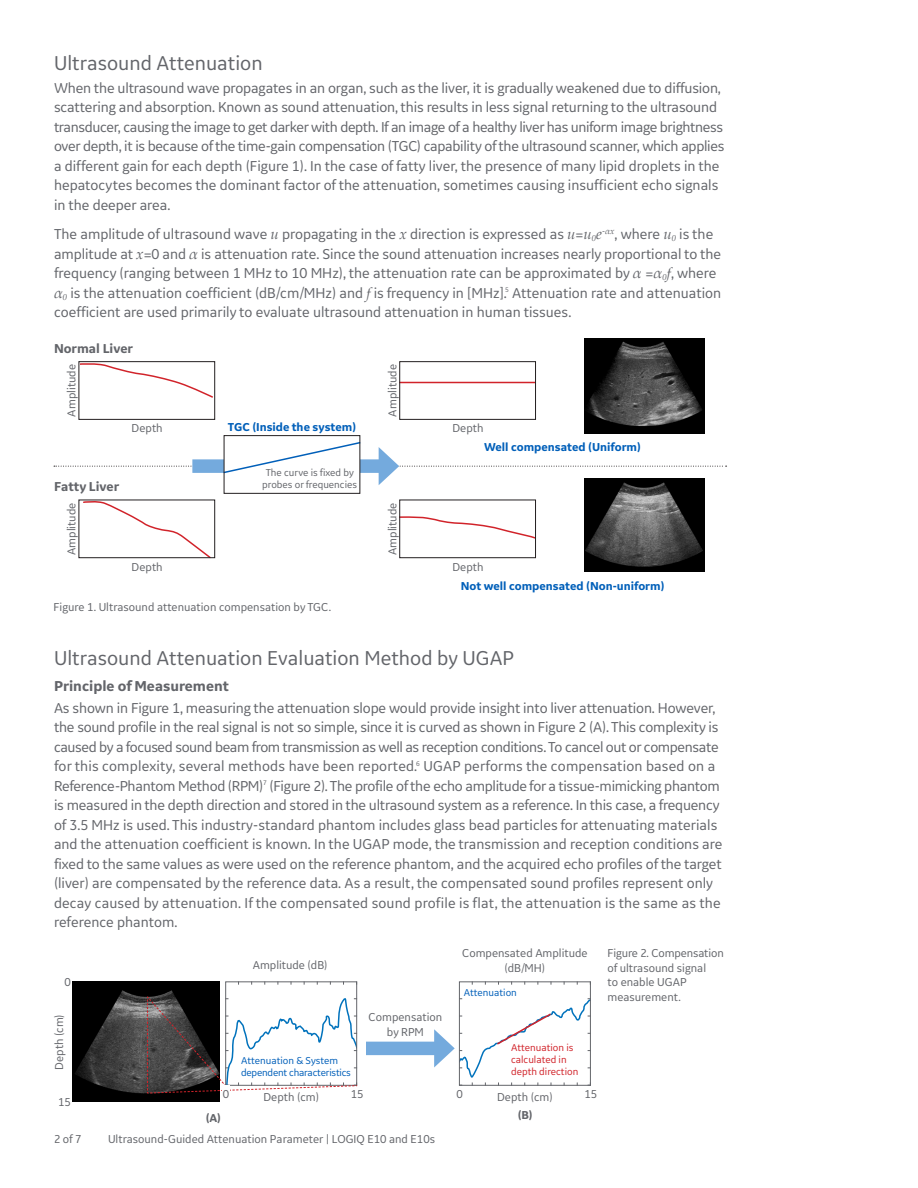
<style>
.page{position:relative;width:918px;height:1188px;background:#fff}
.page>*{position:absolute;margin:0;border:0;box-sizing:border-box;transform-origin:0 0}
.Body{font:21px "GE Inspira Sans";color:#63656a}
._15pt_16-body_subhea{font:21px "GE Inspira Sans";color:#63656a}
.Body-2{font:15px/19.5px "GE Inspira Sans";letter-spacing:-.005em;color:#63656a}
.Body_Header{font:700 15px "GE Inspira Sans";color:#63656a}
.Body-3{font:700 13.5px "GE Inspira Sans";color:#63656a}
.Body-4{font:12px/14.4px "GE Inspira Sans";color:#63656a;text-align:center}
.Body-5{font:700 12px "GE Inspira Sans";color:#005fb9}
.t1{font:700 12px "GE Inspira Sans";color:#63656a}
.Body-6{font:10.5px/12px "GE Inspira Sans";letter-spacing:-.01em;color:#005fb9}
.Body-7{font:10.5px/12px "GE Inspira Sans";color:#d1232a}
.Body-8{font:10.5px/12px "GE Inspira Sans";color:#63656a;text-align:center}
.s1{font-family:"Palatino";font-style:italic}
</style>
<div class="page">
<div style="left:79px;top:361px;width:136px;height:59px;border:1px solid #231f20"></div>
<svg style="left:78px;top:363px;width:136px;height:36px"></svg>
<svg style="left:82px;top:502px;width:129px;height:57px"></svg>
<svg style="left:54px;top:441px;width:673px;height:44px"></svg>
<hr style="left:399px;top:382px;width:137px;height:1px;background:#d1232a">
<svg style="left:401px;top:516px;width:133px;height:23px"></svg>
<div style="left:79px;top:500px;width:136px;height:58px;border:1px solid #231f20"></div>
<div style="left:399px;top:361px;width:137px;height:59px;border:1px solid #231f20"></div>
<div style="left:399px;top:500px;width:137px;height:58px;border:1px solid #231f20"></div>
<div style="left:224px;top:435px;width:136px;height:59px;border:1px solid #231f20"></div>
<img style="left:584px;top:339px;width:120px;height:94px">
<img style="left:584px;top:478px;width:120px;height:93px">
<div style="left:225px;top:981px;width:132px;height:105px;border:1px solid #63656a"></div>
<div style="left:366px;top:1042px;width:76px;height:13px;background:#74aadd"></div>
<div style="left:459px;top:981px;width:132px;height:105px;border:1px solid #63656a"></div>
<svg style="left:434px;top:998px;width:157px;height:88px"></svg>
<img style="left:73px;top:981px;width:147px;height:120px">
<svg style="left:147px;top:995px;width:211px;height:99px"></svg>
<div style="left:222px;top:1086px;width:8px;height:12px;background:#fff"></div>
<p class="_15pt_16-body_subhea" style="left:54px;top:50px;width:210px">Ultrasound Attenuation</p>
<p class="Body-2" style="left:54px;top:78px;width:672px">When the ultrasound wave propagates in an organ, such as the liver, it is gradually weakened due to diffusion, scattering and absorption. Known as sound attenuation, this results in less signal returning to the ultrasound transducer, causing the image to get darker with depth. If an image of a healthy liver has uniform image brightness over depth, it is because of the time-gain compensation (TGC) capability of the ultrasound scanner, which applies a different gain for each depth (Figure 1). In the case of fatty liver, the presence of many lipid droplets in the hepatocytes becomes the dominant factor of the attenuation, sometimes causing insufficient echo signals in the deeper area.</p>
<p class="Body-2" style="left:54px;top:224px;width:669px">The amplitude of ultrasound wave <span class="s1">u</span> propagating in the <span class="s1">x</span> direction is expressed as <span class="s1">u</span>=<span class="s1">u</span><sub>0</sub><span class="s1">e</span><sup>-</sup><sup>αx</sup>, where <span class="s1">u</span><sub>0</sub> is the amplitude at <span class="s1">x</span>=0 and <span class="s1">α</span> is attenuation rate. Since the sound attenuation increases nearly proportional to the frequency (ranging between 1 MHz to 10 MHz), the attenuation rate can be approximated by <span class="s1">α</span> =<span class="s1">α</span><sub>0</sub><span class="s1">f</span>, where <span class="s1">α</span><sub>0</sub> is the attenuation coefficient (dB/cm/MHz) and <span class="s1">f</span> is frequency in [MHz].<sup>5</sup> Attenuation rate and attenuation coefficient are used primarily to evaluate ultrasound attenuation in human tissues.</p>
<p class="Body-3" style="left:54px;top:340px;width:81px">Normal Liver</p>
<p class="Body-4" style="left:64px;top:417px;width:54px;rotate:-90deg">Amplitude</p>
<p class="Body-4" style="left:132px;top:421px;width:33px">Depth</p>
<p class="Body-3" style="left:54px;top:478px;width:67px">Fatty Liver</p>
<p class="Body-4" style="left:64px;top:555px;width:54px;rotate:-90deg">Amplitude</p>
<p class="Body-4" style="left:132px;top:559px;width:33px">Depth</p>
<p class="Body-5" style="left:228px;top:419px;width:130px">TGC (Inside the system)</p>
<p class="Body-8" style="left:262px;top:466px;width:96px">The curve is fixed by probes or frequencies</p>
<p class="Body-4" style="left:385px;top:417px;width:54px;rotate:-90deg">Amplitude</p>
<p class="Body-4" style="left:385px;top:555px;width:54px;rotate:-90deg">Amplitude</p>
<p class="Body-4" style="left:452px;top:421px;width:33px">Depth</p>
<p class="Body-5" style="left:484px;top:440px;width:158px">Well compensated (Uniform)</p>
<p class="Body-4" style="left:452px;top:559px;width:33px">Depth</p>
<p class="Body-5" style="left:461px;top:578px;width:205px">Not well compensated (Non-uniform)</p>
<p class="Body-4" style="left:54px;top:600px;width:279px">Figure 1. Ultrasound attenuation compensation by TGC.</p>
<p class="Body" style="left:54px;top:645px;width:461px">Ultrasound Attenuation Evaluation Method by UGAP</p>
<p class="Body_Header" style="left:54px;top:677px;width:177px">Principle of Measurement</p>
<p class="Body-2" style="left:54px;top:698px;width:670px">As shown in Figure 1, measuring the attenuation slope would provide insight into liver attenuation. However, the sound profile in the real signal is not so simple, since it is curved as shown in Figure 2 (A). This complexity is caused by a focused sound beam from transmission as well as reception conditions. To cancel out or compensate for this complexity, several methods have been reported.<sup>6</sup> UGAP performs the compensation based on a Reference-Phantom Method (RPM)<sup>7</sup> (Figure 2). The profile of the echo amplitude for a tissue-mimicking phantom is measured in the depth direction and stored in the ultrasound system as a reference. In this case, a frequency of 3.5 MHz is used. This industry-standard phantom includes glass bead particles for attenuating materials and the attenuation coefficient is known. In the UGAP mode, the transmission and reception conditions are fixed to the same values as were used on the reference phantom, and the acquired echo profiles of the target (liver) are compensated by the reference data. As a result, the compensated sound profiles represent only decay caused by attenuation. If the compensated sound profile is flat, the attenuation is the same as the reference phantom.</p>
<p class="Body-4" style="left:64px;top:975px;width:8px">0</p>
<p class="Body-4" style="left:52px;top:1070px;width:57px;rotate:-90deg">Depth (cm)</p>
<p class="Body-4" style="left:58px;top:1094px;width:14px">15</p>
<p class="Body-4" style="left:253px;top:958px;width:76px">Amplitude (dB)</p>
<p class="Body-4" style="left:223px;top:1087px;width:8px">0</p>
<p class="Body-6" style="left:241px;top:1054px;width:111px">Attenuation &amp; System dependent characteristics</p>
<p class="Body-4" style="left:369px;top:1010px;width:75px">Compensation by RPM</p>
<p class="Body-4" style="left:263px;top:1090px;width:57px">Depth (cm)</p>
<p class="Body-4" style="left:351px;top:1086px;width:14px">15</p>
<p class="Body-4" style="left:462px;top:946px;width:127px">Compensated Amplitude (dB/MH)</p>
<p class="Body-6" style="left:464px;top:986px;width:55px">Attenuation</p>
<p class="Body-7" style="left:511px;top:1041px;width:69px">Attenuation is calculated in depth direction</p>
<p class="Body-4" style="left:456px;top:1086px;width:8px">0</p>
<p class="Body-4" style="left:497px;top:1090px;width:57px">Depth (cm)</p>
<p class="Body-4" style="left:584px;top:1086px;width:14px">15</p>
<p class="t1" style="left:206px;top:1111px;width:17px">(A)</p>
<p class="t1" style="left:518px;top:1108px;width:16px">(B)</p>
<p class="Body-4" style="left:54px;top:1132px;width:29px">2 of 7</p>
<p class="Body-4" style="left:108px;top:1132px;width:329px">Ultrasound-Guided Attenuation Parameter | LOGIQ E10 and E10s</p>
<p class="Body-4" style="left:608px;top:946px;width:118px;text-align:left">Figure 2. Compensation of ultrasound signal<br>to enable UGAP measurement.</p>
</div>
